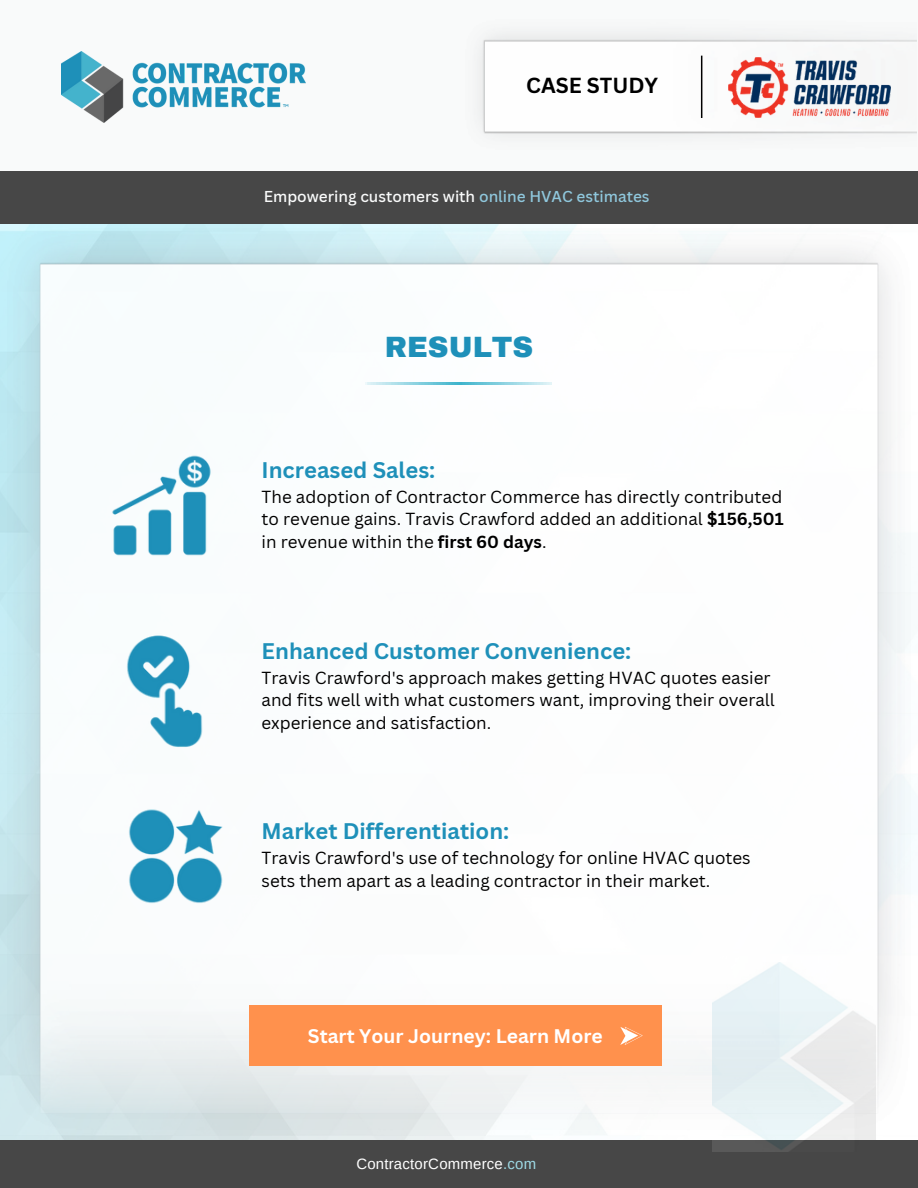
<style>
.page{position:relative;width:918px;height:1188px;background:#fff}
.page>*{position:absolute;margin:0;border:0;box-sizing:border-box;transform-origin:0 0}
.t1{font:900 28.8px "Archivo";color:#1e90b9}
.t2{font:700 22px "Canva Sans";color:#1e90b9}
.t3{font:700 21.2px "Canva Sans";color:#000}
.t4{font:700 19.2px "Canva Sans";color:#fff}
.t5{font:17px/22.6px "Canva Sans";color:#000}
.t6{font:500 15.4px "Canva Sans";color:#f9fafa}
.t7{font:15px "Arimo";letter-spacing:.015em;color:#fff}
.s1{color:#8fc7dc}
.s2{font-weight:700}
.s3{color:#9edae5}
</style>
<div class="page">
<img style="left:0;top:223px;width:918px;height:917px">
<div style="left:0;top:170px;width:918px;height:53px;background:#474747"></div>
<div style="left:0;top:1140px;width:918px;height:48px;background:#474747"></div>
<img style="left:8px;top:228px;width:902px;height:902px">
<img style="left:712px;top:963px;width:164px;height:189px">
<img style="left:366px;top:383px;width:186px;height:1px">
<img style="left:118px;top:797px;width:116px;height:116px">
<img style="left:109px;top:453px;width:105px;height:105px">
<img style="left:105px;top:631px;width:121px;height:121px">
<div style="left:0;top:0;width:918px;height:171px;background:#f9fafa"></div>
<img style="left:480px;top:35px;width:436px;height:99px">
<img style="left:728px;top:57px;width:162px;height:60px">
<img style="left:61px;top:52px;width:245px;height:70px">
<hr style="left:701px;top:56px;width:1px;height:62px;background:#000">
<div style="left:249px;top:1005px;width:412px;height:61px;background:#ff914d"></div>
<svg style="left:620px;top:1027px;width:22px;height:18px"></svg>
<h4 class="t3" style="left:526px;top:70px;width:133px">CASE STUDY</h4>
<p class="t6" style="left:264px;top:185px;width:387px">Empowering customers with <span class="s1">online HVAC estimates</span></p>
<h6 class="t1" style="left:385px;top:332px;width:150px">RESULTS</h6>
<h6 class="t2" style="left:262px;top:455px;width:175px">Increased Sales:</h6>
<h3 class="t5" style="left:261px;top:485px;width:523px;text-align:justify">The adoption of Contractor Commerce has directly contributed to revenue gains. Travis Crawford added an additional <span class="s2">$156,501 </span>in revenue within the <span class="s2">first 60 days</span>.</h3>
<p class="t2" style="left:262px;top:635px;width:371px">Enhanced Customer Convenience:</p>
<p class="t5" style="left:261px;top:666px;width:515px">Travis Crawford's approach makes getting HVAC quotes easier and fits well with what customers want, improving their overall experience and satisfaction.</p>
<h6 class="t2" style="left:262px;top:816px;width:249px">Market Differentiation:</h6>
<h3 class="t5" style="left:261px;top:847px;width:491px">Travis Crawford's use of technology for online HVAC quotes sets them apart as a leading contractor in their market.</h3>
<p class="t4" style="left:308px;top:1022px;width:296px">Start Your Journey: Learn More</p>
<h3 class="t7" style="left:356px;top:1155px;width:181px">ContractorCommerce<span class="s3">.com</span></h3>
</div>
